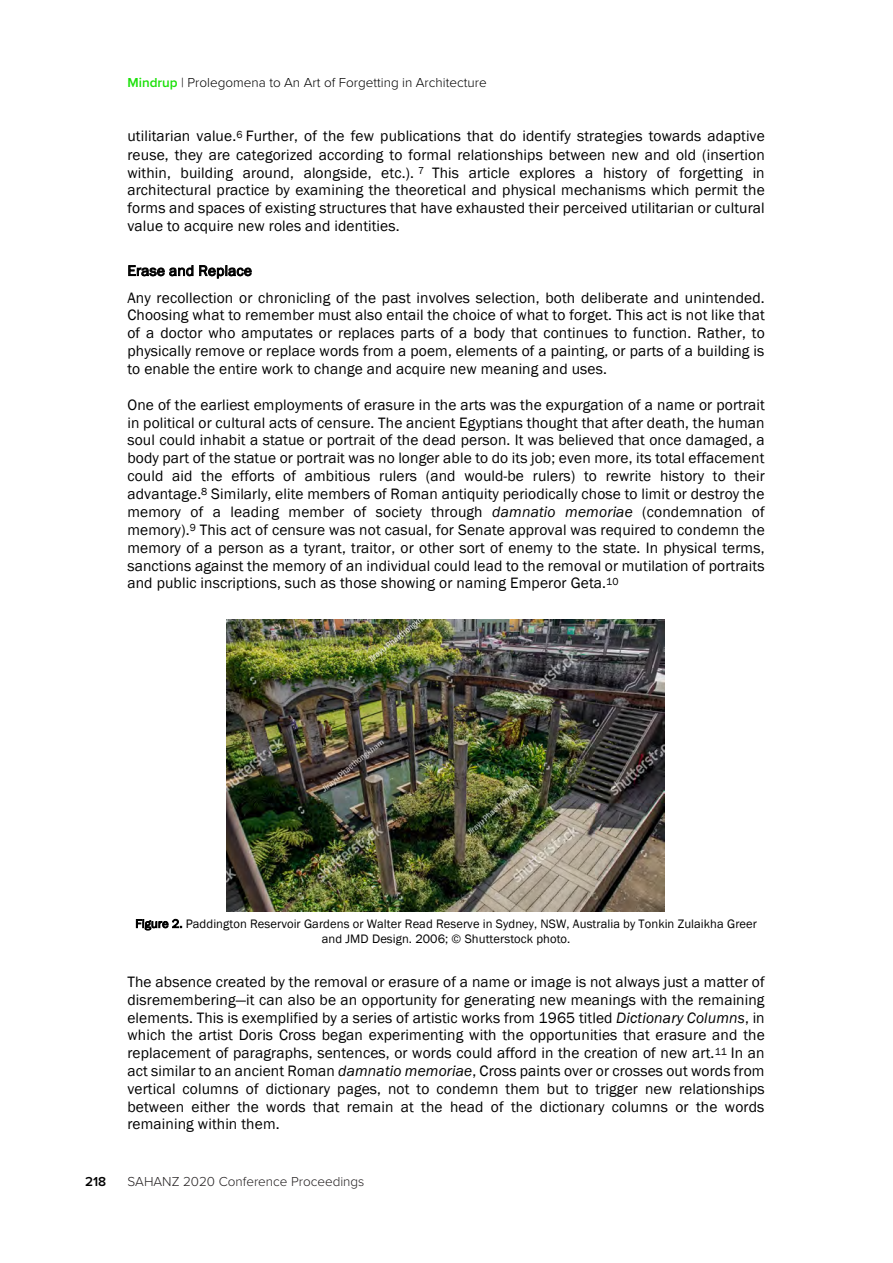
<style>
.page{position:relative;width:893px;height:1263px;background:#fff}
.page>*{position:absolute;margin:0;border:0;box-sizing:border-box;transform-origin:0 0}
.t1{font:15.45px/17.9px "Franklin Gothic";letter-spacing:.01em;color:#000;text-align:justify}
.t2{font:15px "Franklin Gothic";letter-spacing:.01em;color:#000}
.t3{font:300 13.5px "Proxima Nova";color:#000}
.t4{font:300 13.5px "Proxima Nova";color:#231f20}
.t5{font:600 13.5px "Proxima Nova";color:#000}
.t6{font:12.6px/14.7px "Franklin Gothic";letter-spacing:.005em;color:#000;text-align:center}
.s1{font-weight:600;color:#1be109}
.s2{font-style:italic}
.s3{font-size:12.3px}
</style>
<div class="page">
<img style="left:227px;top:619px;width:438px;height:293px">
<p class="t3" style="left:128px;top:73px;width:361px"><span class="s1">Mindrup</span> | Prolegomena to An Art of Forgetting in Architecture</p>
<p class="t1" style="left:127px;top:128px;width:639px">utilitarian value.<sup>6</sup> Further, of the few publications that do identify strategies towards adaptive reuse, they are categorized according to formal relationships between new and old (insertion within, building around, alongside, etc.). <sup>7</sup> This article explores a history of forgetting in architectural practice by examining the theoretical and physical mechanisms which permit the forms and spaces of existing structures that have exhausted their perceived utilitarian or cultural value to acquire new roles and identities.</p>
<p class="t2" style="left:127px;top:261px;width:126px">Erase and Replace</p>
<p class="t1" style="left:127px;top:289px;width:639px">Any recollection or chronicling of the past involves selection, both deliberate and unintended.<br>Choosing what to remember must also entail the choice of what to forget. This act is not like that of a doctor who amputates or replaces parts of a body that continues to function. Rather, to physically remove or replace words from a poem, elements of a painting, or parts of a building is to enable the entire work to change and acquire new meaning and uses.</p>
<p class="t1" style="left:127px;top:396px;width:639px">One of the earliest employments of erasure in the arts was the expurgation of a name or portrait in political or cultural acts of censure. The ancient Egyptians thought that after death, the human soul could inhabit a statue or portrait of the dead person. It was believed that once damaged, a body part of the statue or portrait was no longer able to do its job; even more, its total effacement could aid the efforts of ambitious rulers (and would-be rulers) to rewrite history to their advantage.<sup>8</sup> Similarly, elite members of Roman antiquity periodically chose to limit or destroy the memory of a leading member of society through <span class="s2">damnatio memoriae</span> (condemnation of memory).<sup>9</sup> This act of censure was not casual, for Senate approval was required to condemn the memory of a person as a tyrant, traitor, or other sort of enemy to the state. In physical terms, sanctions against the memory of an individual could lead to the removal or mutilation of portraits and public inscriptions, such as those showing or naming Emperor Geta.<sup>10</sup></p>
<p class="t6" style="left:135px;top:916px;width:623px"><span class="s3">Figure 2.</span> Paddington Reservoir Gardens or Walter Read Reserve in Sydney, NSW, Australia by Tonkin Zulaikha Greer and JMD Design. 2006; © Shutterstock photo.</p>
<p class="t1" style="left:127px;top:973px;width:639px">The absence created by the removal or erasure of a name or image is not always just a matter of disremembering—it can also be an opportunity for generating new meanings with the remaining elements. This is exemplified by a series of artistic works from 1965 titled <span class="s2">Dictionary Columns</span>, in which the artist Doris Cross began experimenting with the opportunities that erasure and the replacement of paragraphs, sentences, or words could afford in the creation of new art.<sup>11</sup> In an act similar to an ancient Roman <span class="s2">damnatio memoriae</span>, Cross paints over or crosses out words from vertical columns of dictionary pages, not to condemn them but to trigger new relationships between either the words that remain at the head of the dictionary columns or the words remaining within them.</p>
<p class="t5" style="left:85px;top:1172px;width:23px">218</p>
<p class="t4" style="left:128px;top:1172px;width:238px">SAHANZ 2020 Conference Proceedings</p>
</div>
